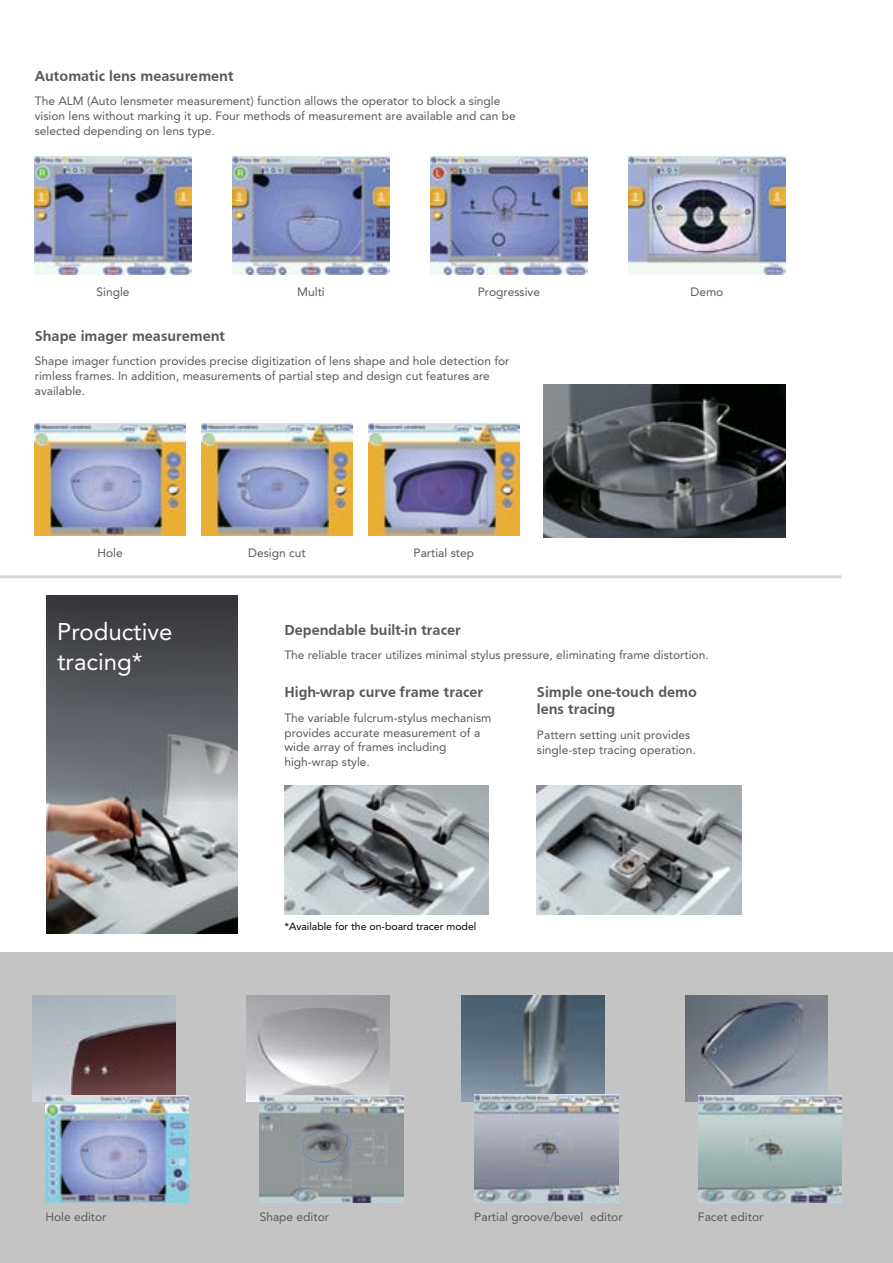
<style>
.page{position:relative;width:893px;height:1263px;background:#fff}
.page>*{position:absolute;margin:0;border:0;box-sizing:border-box;transform-origin:0 0}
.t1{font:24px/29.7px "Avenir LT Std";color:#fff}
.t2{font:700 15px/17px "Frutiger";color:#58595b}
.t3{font:12px/14.9px "Avenir LT Std";color:#58595b}
.t4{font:10.5px "Avenir LT Std";color:#000}
</style>
<div class="page">
<div style="left:0;top:953px;width:893px;height:310px;background:#c5c4c4"></div>
<hr style="left:0;top:575px;width:841px;height:3px;background:#636466">
<img style="left:685px;top:995px;width:143px;height:107px">
<img style="left:698px;top:1095px;width:144px;height:108px">
<img style="left:462px;top:995px;width:142px;height:107px">
<img style="left:474px;top:1095px;width:144px;height:108px">
<img style="left:247px;top:995px;width:142px;height:107px">
<img style="left:260px;top:1095px;width:143px;height:108px">
<svg style="left:303px;top:1130px;width:48px;height:33px;background:#80848b"></svg>
<img style="left:33px;top:995px;width:142px;height:107px">
<img style="left:45px;top:1095px;width:144px;height:108px">
<img style="left:537px;top:786px;width:204px;height:129px">
<img style="left:284px;top:786px;width:205px;height:129px">
<svg style="left:46px;top:596px;width:192px;height:338px;background:#737376"></svg>
<img style="left:544px;top:384px;width:241px;height:154px">
<img style="left:369px;top:423px;width:150px;height:113px">
<img style="left:202px;top:423px;width:150px;height:113px">
<img style="left:35px;top:423px;width:150px;height:113px">
<img style="left:629px;top:157px;width:156px;height:117px">
<img style="left:431px;top:157px;width:156px;height:117px">
<img style="left:233px;top:157px;width:156px;height:117px">
<img style="left:35px;top:157px;width:156px;height:117px">
<p class="t2" style="left:35px;top:67px;width:200px">Automatic lens measurement</p>
<p class="t3" style="left:35px;top:94px;width:482px">The ALM (Auto lensmeter measurement) function allows the operator to block a single vision lens without marking it up. Four methods of measurement are available and can be selected depending on lens type.</p>
<p class="t3" style="left:96px;top:285px;width:35px">Single</p>
<p class="t3" style="left:297px;top:285px;width:29px">Multi</p>
<p class="t3" style="left:478px;top:285px;width:64px">Progressive</p>
<p class="t3" style="left:690px;top:285px;width:34px">Demo</p>
<p class="t2" style="left:35px;top:327px;width:192px">Shape imager measurement</p>
<p class="t3" style="left:35px;top:354px;width:476px">Shape imager function provides precise digitization of lens shape and hole detection for rimless frames. In addition, measurements of partial step and design cut features are available.</p>
<p class="t3" style="left:97px;top:546px;width:27px">Hole</p>
<p class="t3" style="left:248px;top:546px;width:59px">Design cut</p>
<p class="t3" style="left:414px;top:546px;width:62px">Partial step</p>
<h1 class="t1" style="left:57px;top:617px;width:117px">Productive tracing*</h1>
<p class="t2" style="left:284px;top:621px;width:178px">Dependable built-in tracer</p>
<p class="t3" style="left:284px;top:648px;width:426px">The reliable tracer utilizes minimal stylus pressure, eliminating frame distortion.</p>
<p class="t2" style="left:284px;top:683px;width:200px">High-wrap curve frame tracer</p>
<p class="t3" style="left:284px;top:710px;width:208px">The variable fulcrum-stylus mechanism provides accurate measurement of a wide array of frames including high-wrap style.</p>
<p class="t2" style="left:537px;top:683px;width:161px">Simple one-touch demo lens tracing</p>
<p class="t3" style="left:537px;top:727px;width:160px">Pattern setting unit provides single-step tracing operation.</p>
<p class="t4" style="left:284px;top:920px;width:193px">*Available for the on-board tracer model</p>
<p class="t3" style="left:45px;top:1209px;width:63px">Hole editor</p>
<p class="t3" style="left:260px;top:1209px;width:71px">Shape editor</p>
<p class="t3" style="left:474px;top:1209px;width:150px">Partial groove/bevel editor</p>
<p class="t3" style="left:698px;top:1209px;width:67px">Facet editor</p>
</div>
